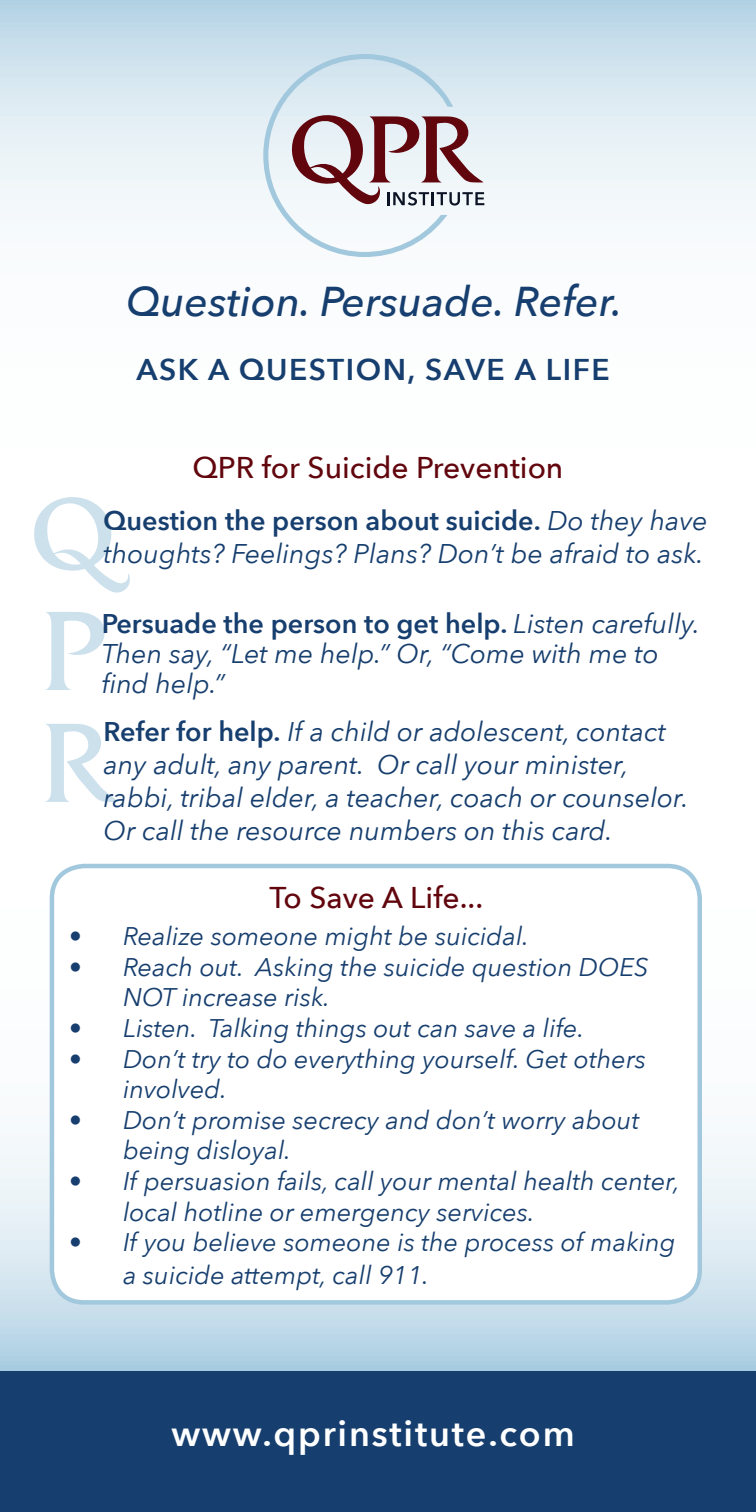
<style>
.page{position:relative;width:756px;height:1512px;background:#fff}
.page>*{position:absolute;margin:0;border:0;box-sizing:border-box;transform-origin:0 0}
.t1{font:italic 500 41.7px "Avenir Next";color:#163e6e}
.t2{font:600 36px "Avenir Next";letter-spacing:.05em;color:#fff}
.t3{font:600 33px "Avenir Next";letter-spacing:.05em;color:#fff}
.t4{font:500 30px "Avenir Next";color:#62060e}
.t5{font:600 30px "Avenir Next";letter-spacing:.05em;color:#163e6e}
.t6{font:italic 27px/33px "Avenir Next";color:#163e6e}
.t7{font:italic 25.5px/30.6px "Avenir Next";color:#163e6e}
.s1{font-weight:600;font-style:normal}
</style>
<div class="page">
<svg style="left:33px;top:494px;width:97px;height:100px"></svg>
<svg style="left:45px;top:612px;width:61px;height:78px"></svg>
<svg style="left:45px;top:724px;width:74px;height:78px"></svg>
<div style="left:52px;top:866px;width:648px;height:436px;background:#fff;border-radius:32px"></div>
<div style="left:50px;top:864px;width:652px;height:441px;border:4px solid #a2c8de;border-radius:32px"></div>
<div style="left:0;top:1371px;width:756px;height:141px;background:#163e6e"></div>
<svg style="left:263px;top:54px;width:221px;height:203px"></svg>
<p class="t1" style="left:126px;top:266px;width:498px">Question. Persuade. Refer.</p>
<p class="t5" style="left:136px;top:344px;width:475px">ASK A QUESTION, SAVE A LIFE</p>
<p class="t4" style="left:193px;top:442px;width:372px">QPR for Suicide Prevention</p>
<p class="t6" style="left:104px;top:503px;width:606px"><span class="s1">Question the person about suicide.</span> Do they have thoughts? Feelings? Plans? Don’t be afraid to ask.</p>
<p class="t6" style="left:102px;top:607px;width:600px;line-height:30px"><span class="s1">Persuade the person to get help.</span> Listen carefully.<br>Then say, “Let me help.” Or, “Come with me to find help.”</p>
<p class="t6" style="left:104px;top:714px;width:564px"><span class="s1">Refer for help.</span> If a child or adolescent, contact any adult, any parent. Or call your minister,</p>
<p class="t6" style="left:104px;top:780px;width:587px">rabbi, tribal elder, a teacher, coach or counselor.</p>
<p class="t6" style="left:104px;top:813px;width:511px">Or call the resource numbers on this card.</p>
<p class="t4" style="left:269px;top:872px;width:215px">To Save A Life...</p>
<p class="t7" style="left:69px;top:920px;width:462px">• Realize someone might be suicidal.</p>
<p class="t7" style="left:123px;top:951px;width:527px;text-indent:-54px">• Reach out. Asking the suicide question DOES<br>NOT increase risk.</p>
<p class="t7" style="left:69px;top:1012px;width:517px">• Listen. Talking things out can save a life.</p>
<p class="t7" style="left:123px;top:1042px;width:525px;text-indent:-54px">• Don’t try to do everything yourself. Get others involved.</p>
<p class="t7" style="left:123px;top:1104px;width:518px;text-indent:-54px">• Don’t promise secrecy and don’t worry about being disloyal.</p>
<p class="t7" style="left:123px;top:1165px;width:559px;text-indent:-54px">• If persuasion fails, call your mental health center, local hotline or emergency services.</p>
<p class="t7" style="left:123px;top:1225px;width:554px;line-height:32.4px;text-indent:-54px">• If you believe someone is the process of making a suicide attempt, call 911.</p>
<p class="t2" style="left:171px;top:1402px;width:405px">www.qprinstitute.com</p>
<p class="t3" style="left:62px;top:1408px;width:522px">ASK A QUESTION, SAVE A LIFE</p>
</div>
